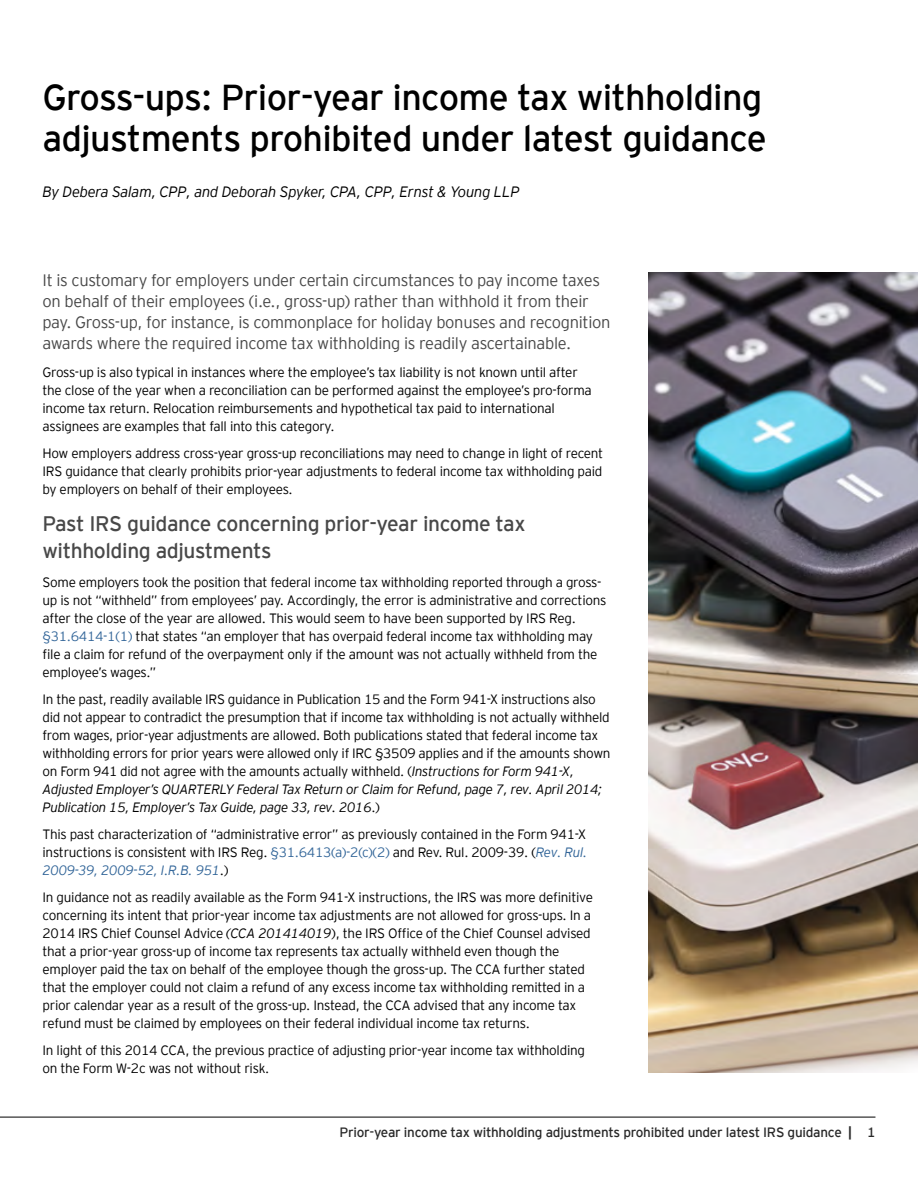
<style>
.page{position:relative;width:918px;height:1188px;background:#fff}
.page>*{position:absolute;margin:0;border:0;box-sizing:border-box;transform-origin:0 0}
.t1{font:36px/41.4px "EY Interstate";letter-spacing:-.02em;color:#000}
.t2{font:21px/27.3px "EY Interstate";letter-spacing:-.02em;color:#484848}
.t3{font:300 16.5px/21px "EY Interstate";letter-spacing:-.02em;color:#484848}
.t4{font:italic 300 15px "EY Interstate";letter-spacing:-.02em;color:#000}
.t5{font:300 13.5px/18px "EY Interstate";letter-spacing:-.02em;color:#000}
.t6{font:13.5px "EY Interstate";letter-spacing:-.02em;color:#292929}
.s1{color:#369}
.s2{font-style:italic}
.s3{font-style:italic;color:#369}
.s4{font-weight:700}
</style>
<div class="page">
<hr style="left:0;top:1117px;width:875px;height:1px;background:#000">
<img style="left:649px;top:273px;width:269px;height:800px">
<h1 class="t1" style="left:43px;top:74px;width:726px">Gross-ups: Prior-year income tax withholding adjustments prohibited under latest guidance</h1>
<p class="t4" style="left:43px;top:182px;width:479px">By Debera Salam, CPP, and Deborah Spyker, CPA, CPP, Ernst &amp; Young LLP</p>
<p class="t3" style="left:43px;top:269px;width:570px">It is customary for employers under certain circumstances to pay income taxes on behalf of their employees (i.e., gross-up) rather than withhold it from their pay. Gross-up, for instance, is commonplace for holiday bonuses and recognition awards where the required income tax withholding is readily ascertainable.</p>
<p class="t5" style="left:43px;top:363px;width:551px">Gross-up is also typical in instances where the employee’s tax liability is not known until after the close of the year when a reconciliation can be performed against the employee’s pro-forma income tax return. Relocation reimbursements and hypothetical tax paid to international assignees are examples that fall into this category.</p>
<p class="t5" style="left:43px;top:444px;width:562px;text-align:justify">How employers address cross-year gross-up reconciliations may need to change in light of recent IRS guidance that clearly prohibits prior-year adjustments to federal income tax withholding paid by employers on behalf of their employees.</p>
<h2 class="t2" style="left:43px;top:508px;width:485px">Past IRS guidance concerning prior-year income tax withholding adjustments</h2>
<p class="t5" style="left:43px;top:572px;width:566px">Some employers took the position that federal income tax withholding reported through a gross&shy;up is not “withheld” from employees’ pay. Accordingly, the error is administrative and corrections after the close of the year are allowed. This would seem to have been supported by IRS Reg. <span class="s1">§31.6414-1(1)</span> that states “an employer that has overpaid federal income tax withholding may file a claim for refund of the overpayment only if the amount was not actually withheld from the employee’s wages.”</p>
<p class="t5" style="left:43px;top:689px;width:570px">In the past, readily available IRS guidance in Publication 15 and the Form 941-X instructions also did not appear to contradict the presumption that if income tax withholding is not actually withheld from wages, prior-year adjustments are allowed. Both publications stated that federal income tax withholding errors for prior years were allowed only if IRC §3509 applies and if the amounts shown on Form 941 did not agree with the amounts actually withheld. (<span class="s2">Instructions for Form 941-X, Adjusted Employer’s QUARTERLY Federal Tax Return or Claim for Refund, page 7, rev. April 2014; Publication 15, Employer’s Tax Guide, page 33, rev. 2016</span>.)</p>
<p class="t5" style="left:43px;top:824px;width:546px;text-align:justify">This past characterization of “administrative error” as previously contained in the Form 941-X instructions is consistent with IRS Reg. <span class="s1">§31.6413(a)-2(c)(2)</span> and Rev. Rul. 2009-39. (<span class="s3">Rev. Rul.<br>2009-39, 2009-52, I.R.B. 951</span>.)</p>
<p class="t5" style="left:43px;top:887px;width:552px">In guidance not as readily available as the Form 941-X instructions, the IRS was more definitive concerning its intent that prior-year income tax adjustments are not allowed for gross-ups. In a 2014 IRS Chief Counsel Advice <span class="s2">(CCA 201414019</span>), the IRS Office of the Chief Counsel advised that a prior-year gross-up of income tax represents tax actually withheld even though the employer paid the tax on behalf of the employee though the gross-up. The CCA further stated that the employer could not claim a refund of any excess income tax withholding remitted in a prior calendar year as a result of the gross-up. Instead, the CCA advised that any income tax refund must be claimed by employees on their federal individual income tax returns.</p>
<p class="t5" style="left:43px;top:1040px;width:544px">In light of this 2014 CCA, the previous practice of adjusting prior-year income tax withholding on the Form W-2c was not without risk.</p>
<p class="t6" style="left:340px;top:1122px;width:537px">Prior-year income tax withholding adjustments prohibited under latest IRS guidance <span class="s4">|</span> 1</p>
</div>
